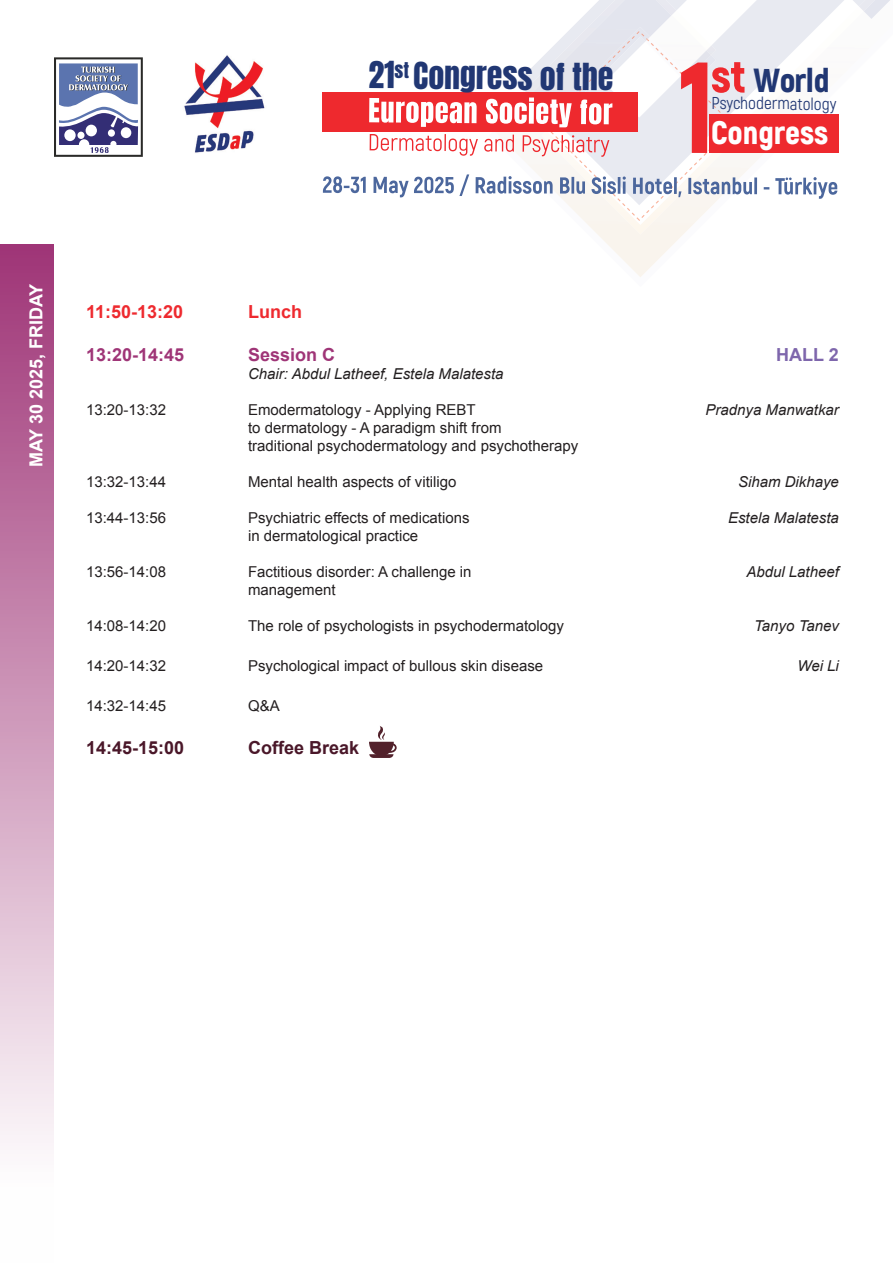
<style>
.page{position:relative;width:893px;height:1263px;background:#fff}
.page>*{position:absolute;margin:0;border:0;box-sizing:border-box;transform-origin:0 0}
.t1{font:900 33.45px "Akrobat";color:#213773}
.t2{font:900 32.55px "Akrobat";letter-spacing:-.005em;color:#fff}
.t3{font:31.8px "Anton";color:#213773}
.t4{font:700 18px "Arial";color:#4a1729}
.t5{font:700 18px "Arial";color:#9f3577}
.t6{font:700 18px "Arial";color:#fff}
.t7{font:700 18px "Arial";color:#ee2a2f}
.t8{font:700 18px "Arial";color:#7e66ac}
.t9{font:17.25px "Akrobat";letter-spacing:-.005em;color:#213773}
.t10{font:15px/18px "Arial";color:#231f20}
.t11{font:italic 15px "Arial";color:#231f20}
</style>
<div class="page">
<img style="left:572px;top:0;width:321px;height:115px">
<img style="left:184px;top:55px;width:81px;height:98px">
<svg style="left:323px;top:27px;width:514px;height:194px"></svg>
<svg style="left:54px;top:57px;width:89px;height:100px"></svg>
<div style="left:0;top:244px;width:54px;height:1019px;background:linear-gradient(to bottom,#9f3577,#fff)"></div>
<svg style="left:369px;top:726px;width:28px;height:32px"></svg>
<h3 class="t3" style="left:368px;top:60px;width:247px">21<sup>st</sup> Congress of the</h3>
<h1 class="t1" style="left:753px;top:59px;width:78px">World</h1>
<h2 class="t2" style="left:711px;top:112px;width:119px">Congress</h2>
<p class="t9" style="left:711px;top:93px;width:127px">Psychodermatology</p>
<p class="t6" style="left:24px;top:467px;width:185px;rotate:-90deg">MAY 30 2025, FRIDAY</p>
<p class="t7" style="left:86px;top:300px;width:99px">11:50-13:20</p>
<p class="t7" style="left:248px;top:300px;width:55px">Lunch</p>
<p class="t5" style="left:86px;top:343px;width:100px">13:20-14:45</p>
<p class="t5" style="left:248px;top:343px;width:89px">Session C</p>
<p class="t8" style="left:776px;top:343px;width:64px">HALL 2</p>
<p class="t11" style="left:248px;top:364px;width:257px">Chair: Abdul Latheef, Estela Malatesta</p>
<p class="t10" style="left:86px;top:401px;width:82px">13:20-13:32</p>
<p class="t10" style="left:248px;top:401px;width:229px">Emodermatology - Applying REBT</p>
<p class="t11" style="left:706px;top:400px;width:135px">Pradnya Manwatkar</p>
<p class="t10" style="left:248px;top:419px;width:332px">to dermatology - A paradigm shift from<br>traditional psychodermatology and psychotherapy</p>
<p class="t10" style="left:86px;top:473px;width:82px">13:32-13:44</p>
<p class="t10" style="left:248px;top:473px;width:210px">Mental health aspects of vitiligo</p>
<p class="t11" style="left:738px;top:472px;width:102px">Siham Dikhaye</p>
<p class="t10" style="left:86px;top:509px;width:82px">13:44-13:56</p>
<p class="t10" style="left:248px;top:509px;width:223px">Psychiatric effects of medications</p>
<p class="t11" style="left:728px;top:508px;width:112px">Estela Malatesta</p>
<p class="t10" style="left:248px;top:527px;width:172px">in dermatological practice</p>
<p class="t10" style="left:86px;top:563px;width:82px">13:56-14:08</p>
<p class="t10" style="left:248px;top:563px;width:225px">Factitious disorder: A challenge in</p>
<p class="t11" style="left:746px;top:562px;width:94px">Abdul Latheef</p>
<p class="t10" style="left:248px;top:581px;width:89px">management</p>
<p class="t10" style="left:86px;top:617px;width:82px">14:08-14:20</p>
<p class="t10" style="left:248px;top:617px;width:317px">The role of psychologists in psychodermatology</p>
<p class="t11" style="left:754px;top:616px;width:86px">Tanyo Tanev</p>
<p class="t10" style="left:86px;top:657px;width:82px">14:20-14:32</p>
<p class="t10" style="left:248px;top:657px;width:297px">Psychological impact of bullous skin disease</p>
<p class="t11" style="left:798px;top:656px;width:43px">Wei Li</p>
<p class="t10" style="left:86px;top:696px;width:82px">14:32-14:45</p>
<p class="t10" style="left:248px;top:696px;width:33px">Q&amp;A</p>
<p class="t4" style="left:86px;top:736px;width:100px">14:45-15:00</p>
<p class="t4" style="left:248px;top:736px;width:113px">Coffee Break</p>
</div>
